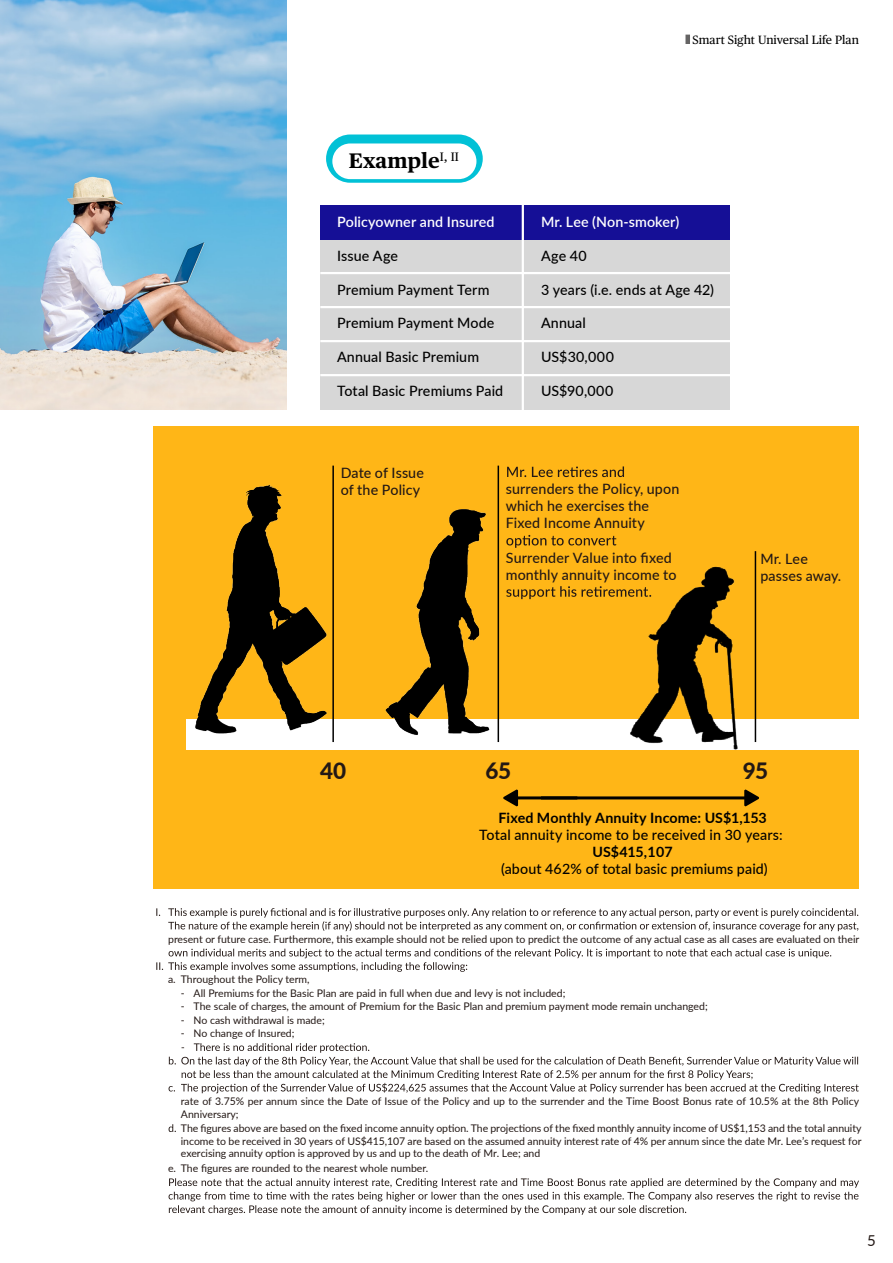
<style>
.page{position:relative;width:893px;height:1263px;background:#fff}
.page>*{position:absolute;margin:0;border:0;box-sizing:border-box;transform-origin:0 0}
.t1{font:800 22.5px "Lato";color:#231815}
.t2{font:700 21px "Chubb Publico Text";color:#000}
.t3{font:15px "Lato";color:#231815}
.t4{font:500 14.25px "Lato";letter-spacing:.01em;color:#000}
.t5{font:500 14.25px/17.1px "Lato";letter-spacing:.01em;color:#231815}
.t6{font:700 14.25px "Lato";letter-spacing:.01em;color:#000}
.t7{font:600 14.25px "Lato";letter-spacing:.01em;color:#fff}
.t8{font:12px "Chubb Publico Text";color:#000}
.t9{font:10.5px/12.6px "Lato";color:#231815}
</style>
<div class="page">
<img style="left:0;top:0;width:286px;height:409px">
<div style="left:154px;top:426px;width:705px;height:462px;background:#ffb617"></div>
<div style="left:186px;top:719px;width:681px;height:31px;background:#fff"></div>
<img style="left:195px;top:465px;width:139px;height:269px">
<img style="left:385px;top:465px;width:158px;height:278px">
<img style="left:605px;top:538px;width:152px;height:262px">
<svg style="left:326px;top:134px;width:157px;height:49px"></svg>
<div style="left:332px;top:143px;width:144px;height:36px;background:#fff;border-radius:18px"></div>
<div style="left:320px;top:205px;width:410px;height:204px;background:#d7d7d7"></div>
<div style="left:320px;top:205px;width:410px;height:34px;background:#150f96"></div>
<hr style="left:320px;top:272px;width:411px;height:2px;background:#fff">
<hr style="left:320px;top:306px;width:411px;height:2px;background:#fff">
<hr style="left:320px;top:340px;width:411px;height:2px;background:#fff">
<hr style="left:320px;top:374px;width:411px;height:2px;background:#fff">
<hr style="left:522px;top:205px;width:2px;height:205px;background:#fff">
<svg style="left:507px;top:466px;width:117px;height:11px"></svg>
<svg style="left:506px;top:535px;width:110px;height:13px"></svg>
<svg style="left:506px;top:586px;width:145px;height:13px"></svg>
<svg style="left:156px;top:908px;width:702px;height:23px"></svg>
<svg style="left:156px;top:949px;width:675px;height:23px"></svg>
<svg style="left:169px;top:1043px;width:690px;height:50px"></svg>
<svg style="left:169px;top:1124px;width:7px;height:8px"></svg>
<svg style="left:169px;top:1178px;width:690px;height:37px"></svg>
<hr style="left:332px;top:466px;width:2px;height:276px;background:#000">
<hr style="left:498px;top:466px;width:1px;height:276px;background:#000">
<hr style="left:755px;top:551px;width:1px;height:191px;background:#000">
<hr style="left:512px;top:796px;width:65px;height:3px;background:#000">
<svg style="left:503px;top:789px;width:15px;height:18px"></svg>
<hr style="left:541px;top:796px;width:209px;height:3px;background:#000">
<svg style="left:744px;top:789px;width:15px;height:18px"></svg>
<div style="left:685px;top:35px;width:5px;height:9px;background:#656464"></div>
<h2 class="t2" style="left:349px;top:144px;width:112px">Example<sup>I,</sup> <sup>II</sup></h2>
<p class="t8" style="left:692px;top:30px;width:168px">Smart Sight Universal Life Plan</p>
<h3 class="t7" style="left:337px;top:212px;width:159px">Policyowner and Insured</h3>
<h3 class="t7" style="left:541px;top:212px;width:140px">Mr. Lee (Non-smoker)</h3>
<h3 class="t4" style="left:337px;top:245px;width:62px">Issue Age</h3>
<h3 class="t4" style="left:541px;top:245px;width:47px">Age 40</h3>
<h3 class="t4" style="left:337px;top:279px;width:154px">Premium Payment Term</h3>
<h3 class="t4" style="left:541px;top:279px;width:175px">3 years (i.e. ends at Age 42)</h3>
<h3 class="t4" style="left:337px;top:313px;width:159px">Premium Payment Mode</h3>
<h3 class="t4" style="left:541px;top:313px;width:46px">Annual</h3>
<h3 class="t4" style="left:337px;top:347px;width:144px">Annual Basic Premium</h3>
<h3 class="t4" style="left:541px;top:347px;width:74px">US$30,000</h3>
<h3 class="t4" style="left:337px;top:380px;width:168px">Total Basic Premiums Paid</h3>
<h3 class="t4" style="left:541px;top:380px;width:74px">US$90,000</h3>
<h3 class="t5" style="left:341px;top:464px;width:85px">Date of Issue of the Policy</h3>
<h3 class="t5" style="left:506px;top:480px;width:175px">surrenders the Policy, upon which he exercises the<br>Fixed Income Annuity</h3>
<h3 class="t5" style="left:506px;top:548px;width:172px">Surrender Value into fixed monthly annuity income to</h3>
<h3 class="t5" style="left:760px;top:550px;width:82px">Mr. Lee passes away.</h3>
<h1 class="t1" style="left:320px;top:754px;width:28px">40</h1>
<h1 class="t1" style="left:485px;top:754px;width:27px">65</h1>
<h1 class="t1" style="left:743px;top:754px;width:27px">95</h1>
<h3 class="t6" style="left:498px;top:807px;width:270px">Fixed Monthly Annuity Income: US$1,153</h3>
<h3 class="t4" style="left:479px;top:824px;width:305px">Total annuity income to be received in 30 years:</h3>
<h3 class="t6" style="left:592px;top:841px;width:82px">US$415,107</h3>
<h3 class="t4" style="left:501px;top:858px;width:268px">(about 462% of total basic premiums paid)</h3>
<p class="t9" style="left:168px;top:932px;width:693px">present or future case. Furthermore, this example should not be relied upon to predict the outcome of any actual case as all cases are evaluated on their</p>
<p class="t9" style="left:168px;top:973px;width:143px">a. Throughout the Policy term,</p>
<p class="t9" style="left:181px;top:986px;width:386px">- All Premiums for the Basic Plan are paid in full when due and levy is not included;</p>
<p class="t9" style="left:181px;top:1000px;width:528px">- The scale of charges, the amount of Premium for the Basic Plan and premium payment mode remain unchanged;</p>
<p class="t9" style="left:181px;top:1013px;width:145px">- No cash withdrawal is made;</p>
<p class="t9" style="left:181px;top:1027px;width:115px">- No change of Insured;</p>
<p class="t9" style="left:181px;top:1094px;width:680px;line-height:13.5px">rate of 3.75% per annum since the Date of Issue of the Policy and up to the surrender and the Time Boost Bonus rate of 10.5% at the 8th Policy<br>Anniversary;</p>
<p class="t9" style="left:181px;top:1121px;width:682px;text-align:justify">The figures above are based on the fixed income annuity option. The projections of the fixed monthly annuity income of US$1,153 and the total annuity income to be received in 30 years of US$415,107 are based on the assumed annuity interest rate of 4% per annum since the date Mr. Lee’s request for exercising annuity option is approved by us and up to the death of Mr. Lee; and</p>
<p class="t9" style="left:168px;top:1162px;width:262px">e. The figures are rounded to the nearest whole number.</p>
<h3 class="t3" style="left:867px;top:1230px;width:10px">5</h3>
</div>
